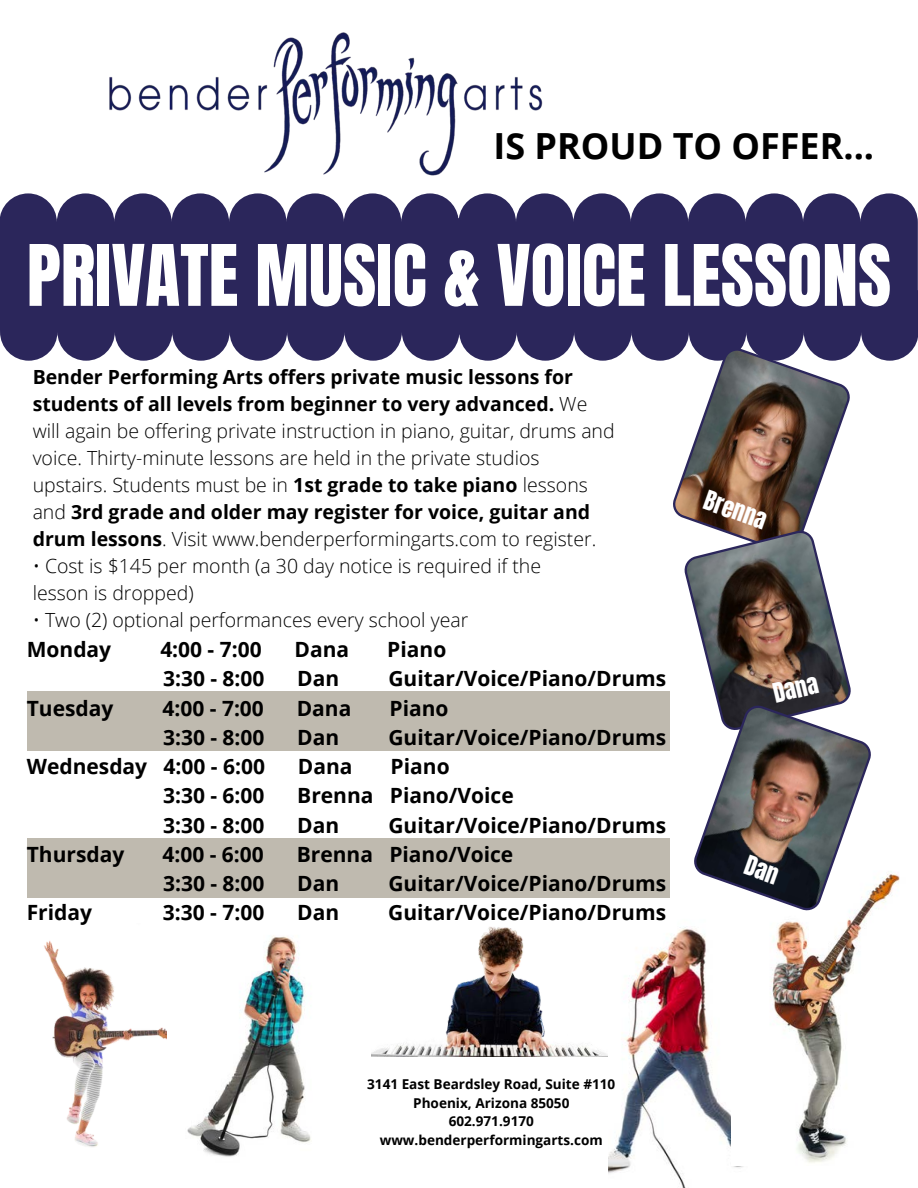
<style>
.page{position:relative;width:918px;height:1188px;background:#fff}
.page>*{position:absolute;margin:0;border:0;box-sizing:border-box;transform-origin:0 0}
.t1{font:72px "Anton";color:#fff}
.t2{font:700 36px "Open Sans";color:#000}
.t3{font:23.1px "Anton";color:#fff}
.t4{font:700 21px "Open Sans";color:#000}
.t5{font:300 19.5px "Open Sans";color:#000}
.t6{font:700 19.5px/27px "Open Sans";color:#000}
.t7{font:700 13.5px "Open Sans";color:#000}
.s1{font-weight:300}
.s2{font-weight:700}
</style>
<div class="page">
<img style="left:109px;top:32px;width:434px;height:144px">
<svg style="left:0;top:193px;width:918px;height:168px;background:#3a3566"></svg>
<img style="left:372px;top:927px;width:236px;height:130px">
<img style="left:44px;top:940px;width:123px;height:207px">
<img style="left:187px;top:935px;width:124px;height:222px">
<img style="left:608px;top:927px;width:135px;height:261px">
<img style="left:732px;top:871px;width:168px;height:295px">
<div style="left:27px;top:691px;width:642px;height:60px;background:#bfbaaf"></div>
<div style="left:27px;top:838px;width:642px;height:60px;background:#bfbaaf"></div>
<img style="left:669px;top:344px;width:206px;height:570px">
<p class="t2" style="left:494px;top:121px;width:382px">IS PROUD TO OFFER...</p>
<p class="t1" style="left:27px;top:224px;width:866px">PRIVATE MUSIC &amp; VOICE LESSONS</p>
<p class="t6" style="left:33px;top:363px;width:542px">Bender Performing Arts offers private music lessons for</p>
<p class="t6" style="left:33px;top:390px;width:556px">students of all levels from beginner to very advanced. <span class="s1">We</span></p>
<p class="t5" style="left:33px;top:417px;width:584px">will again be offering private instruction in piano, guitar, drums and</p>
<p class="t5" style="left:33px;top:444px;width:508px">voice. Thirty-minute lessons are held in the private studios</p>
<p class="t5" style="left:33px;top:471px;width:557px">upstairs. Students must be in <span class="s2">1st grade to take piano</span> lessons</p>
<p class="t6" style="left:33px;top:498px;width:565px"><span class="s1">and</span> 3rd grade and older may register for voice, guitar and drum lessons<span class="s1">. Visit www.benderperformingarts.com to register.</span></p>
<p class="t5" style="left:33px;top:552px;width:510px">• Cost is $145 per month (a 30 day notice is required if the</p>
<p class="t5" style="left:33px;top:579px;width:163px">lesson is dropped)</p>
<p class="t5" style="left:33px;top:606px;width:437px">• Two (2) optional performances every school year</p>
<p class="t4" style="left:27px;top:635px;width:86px">Monday</p>
<p class="t4" style="left:160px;top:635px;width:103px">4:00 - 7:00</p>
<p class="t4" style="left:295px;top:635px;width:56px">Dana</p>
<p class="t4" style="left:387px;top:635px;width:61px">Piano</p>
<p class="t4" style="left:163px;top:664px;width:103px">3:30 - 8:00</p>
<p class="t4" style="left:297px;top:664px;width:44px">Dan</p>
<p class="t4" style="left:388px;top:664px;width:279px">Guitar/Voice/Piano/Drums</p>
<p class="t4" style="left:27px;top:693px;width:88px">Tuesday</p>
<p class="t4" style="left:163px;top:693px;width:103px">4:00 - 7:00</p>
<p class="t4" style="left:297px;top:693px;width:56px">Dana</p>
<p class="t4" style="left:390px;top:693px;width:61px">Piano</p>
<p class="t4" style="left:163px;top:722px;width:103px">3:30 - 8:00</p>
<p class="t4" style="left:297px;top:722px;width:44px">Dan</p>
<p class="t4" style="left:388px;top:722px;width:279px">Guitar/Voice/Piano/Drums</p>
<p class="t4" style="left:27px;top:752px;width:240px">Wednesday 4:00 - 6:00</p>
<p class="t4" style="left:298px;top:752px;width:56px">Dana</p>
<p class="t4" style="left:391px;top:752px;width:61px">Piano</p>
<p class="t4" style="left:163px;top:781px;width:103px">3:30 - 6:00</p>
<p class="t4" style="left:297px;top:781px;width:218px">Brenna Piano/Voice</p>
<p class="t4" style="left:163px;top:810px;width:103px">3:30 - 8:00</p>
<p class="t4" style="left:297px;top:810px;width:44px">Dan</p>
<p class="t4" style="left:388px;top:810px;width:279px">Guitar/Voice/Piano/Drums</p>
<p class="t4" style="left:27px;top:839px;width:99px">Thursday</p>
<p class="t4" style="left:162px;top:839px;width:103px">4:00 - 6:00</p>
<p class="t4" style="left:297px;top:839px;width:218px">Brenna Piano/Voice</p>
<p class="t4" style="left:163px;top:869px;width:103px">3:30 - 8:00</p>
<p class="t4" style="left:297px;top:869px;width:44px">Dan</p>
<p class="t4" style="left:388px;top:869px;width:279px">Guitar/Voice/Piano/Drums</p>
<p class="t4" style="left:27px;top:898px;width:67px">Friday</p>
<p class="t4" style="left:163px;top:898px;width:103px">3:30 - 7:00</p>
<p class="t4" style="left:297px;top:898px;width:44px">Dan</p>
<p class="t4" style="left:388px;top:898px;width:279px">Guitar/Voice/Piano/Drums</p>
<p class="t3" style="left:711px;top:483px;width:66px;rotate:20deg">Brenna</p>
<p class="t3" style="left:770px;top:677px;width:47px;rotate:-13deg">Dana</p>
<p class="t7" style="left:367px;top:1075px;width:250px">3141 East Beardsley Road, Suite #110</p>
<p class="t7" style="left:413px;top:1093px;width:158px">Phoenix, Arizona 85050</p>
<p class="t7" style="left:449px;top:1112px;width:87px">602.971.9170</p>
<p class="t7" style="left:380px;top:1131px;width:225px">www.benderperformingarts.com</p>
</div>
